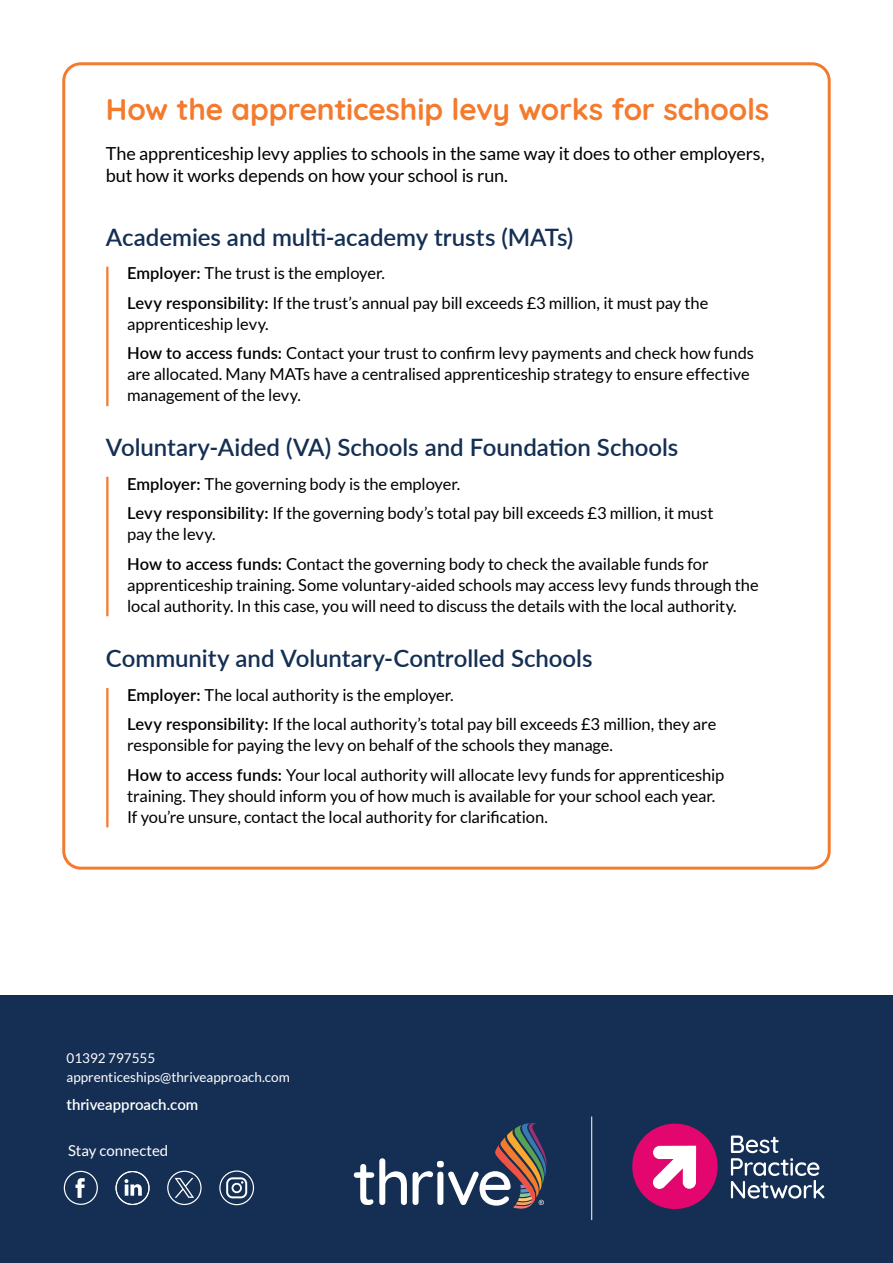
<style>
.page{position:relative;width:893px;height:1263px;background:#fff}
.page>*{position:absolute;margin:0;border:0;box-sizing:border-box;transform-origin:0 0}
.t1{font:700 30px "Quicksand";letter-spacing:-.005em;color:#f47b2e}
.t2{font:600 24px "Lato";color:#142f53}
.t3{font:18px/22.5px "Lato";letter-spacing:-.01em;color:#000}
.t4{font:16.5px/29.5px "Lato";letter-spacing:-.005em;color:#000}
.t5{font:600 15px "Lato";color:#fff}
.t6{font:15px "Lato";color:#fff}
.t7{font:13.5px/19.5px "Lato";color:#fff}
.s1{font-weight:600}
</style>
<div class="page">
<div style="left:0;top:995px;width:893px;height:268px;background:#142f53"></div>
<hr style="left:106px;top:267px;width:2px;height:139px;background:#f47b2e">
<hr style="left:106px;top:477px;width:2px;height:139px;background:#f47b2e">
<hr style="left:106px;top:688px;width:2px;height:139px;background:#f47b2e">
<svg style="left:354px;top:1158px;width:53px;height:47px"></svg>
<svg style="left:413px;top:1123px;width:133px;height:86px"></svg>
<div style="left:116px;top:1171px;width:33px;height:33px;border:1px solid #fff;border-radius:50%"></div>
<svg style="left:124px;top:1179px;width:18px;height:17px"></svg>
<div style="left:115px;top:1171px;width:35px;height:34px;border:1px solid #fff;border-radius:50%"></div>
<svg style="left:226px;top:1177px;width:21px;height:21px"></svg>
<div style="left:219px;top:1170px;width:35px;height:35px;border:1px solid #fff;border-radius:50%"></div>
<svg style="left:76px;top:1178px;width:9px;height:20px"></svg>
<div style="left:64px;top:1171px;width:34px;height:34px;border:1px solid #fff;border-radius:50%"></div>
<svg style="left:175px;top:1178px;width:19px;height:20px"></svg>
<div style="left:167px;top:1171px;width:35px;height:34px;border:1px solid #fff;border-radius:50%"></div>
<svg style="left:632px;top:1123px;width:86px;height:86px"></svg>
<svg style="left:731px;top:1135px;width:93px;height:64px"></svg>
<hr style="left:591px;top:1116px;width:1px;height:104px;background:#cbcdd0">
<h1 class="t1" style="left:106px;top:86px;width:665px">How the apprenticeship levy works for schools</h1>
<p class="t3" style="left:106px;top:142px;width:660px">The apprenticeship levy applies to schools in the same way it does to other employers, but how it works depends on how your school is run.</p>
<h2 class="t2" style="left:106px;top:219px;width:469px">Academies and multi-academy trusts (MATs)</h2>
<p class="t4" style="left:127px;top:259px;width:583px"><span class="s1">Employer:</span> The trust is the employer.<br><span class="s1">Levy responsibility:</span> If the trust’s annual pay bill exceeds £3 million, it must pay the</p>
<p class="t4" style="left:127px;top:309px;width:628px">apprenticeship levy.<br><span class="s1">How to access funds:</span> Contact your trust to confirm levy payments and check how funds</p>
<p class="t4" style="left:127px;top:364px;width:624px;line-height:21px">are allocated. Many MATs have a centralised apprenticeship strategy to ensure effective management of the levy.</p>
<h2 class="t2" style="left:106px;top:430px;width:574px">Voluntary-Aided (VA) Schools and Foundation Schools</h2>
<p class="t4" style="left:127px;top:469px;width:588px"><span class="s1">Employer:</span> The governing body is the employer.<br><span class="s1">Levy responsibility:</span> If the governing body’s total pay bill exceeds £3 million, it must</p>
<p class="t4" style="left:127px;top:520px;width:583px">pay the levy.<br><span class="s1">How to access funds:</span> Contact the governing body to check the available funds for</p>
<p class="t4" style="left:127px;top:574px;width:633px;line-height:21px">apprenticeship training. Some voluntary-aided schools may access levy funds through the local authority. In this case, you will need to discuss the details with the local authority.</p>
<h2 class="t2" style="left:106px;top:641px;width:488px">Community and Voluntary-Controlled Schools</h2>
<p class="t4" style="left:127px;top:680px;width:591px"><span class="s1">Employer:</span> The local authority is the employer.<br><span class="s1">Levy responsibility:</span> If the local authority’s total pay bill exceeds £3 million, they are</p>
<p class="t4" style="left:127px;top:730px;width:599px">responsible for paying the levy on behalf of the schools they manage.<br><span class="s1">How to access funds:</span> Your local authority will allocate levy funds for apprenticeship</p>
<p class="t4" style="left:127px;top:785px;width:590px;line-height:21px">training. They should inform you of how much is available for your school each year.<br>If you’re unsure, contact the local authority for clarification.</p>
<p class="t7" style="left:67px;top:1048px;width:225px">01392 797555 apprenticeships@thriveapproach.com</p>
<p class="t5" style="left:67px;top:1094px;width:133px">thriveapproach.com</p>
<p class="t6" style="left:68px;top:1142px;width:102px">Stay connected</p>
</div>
